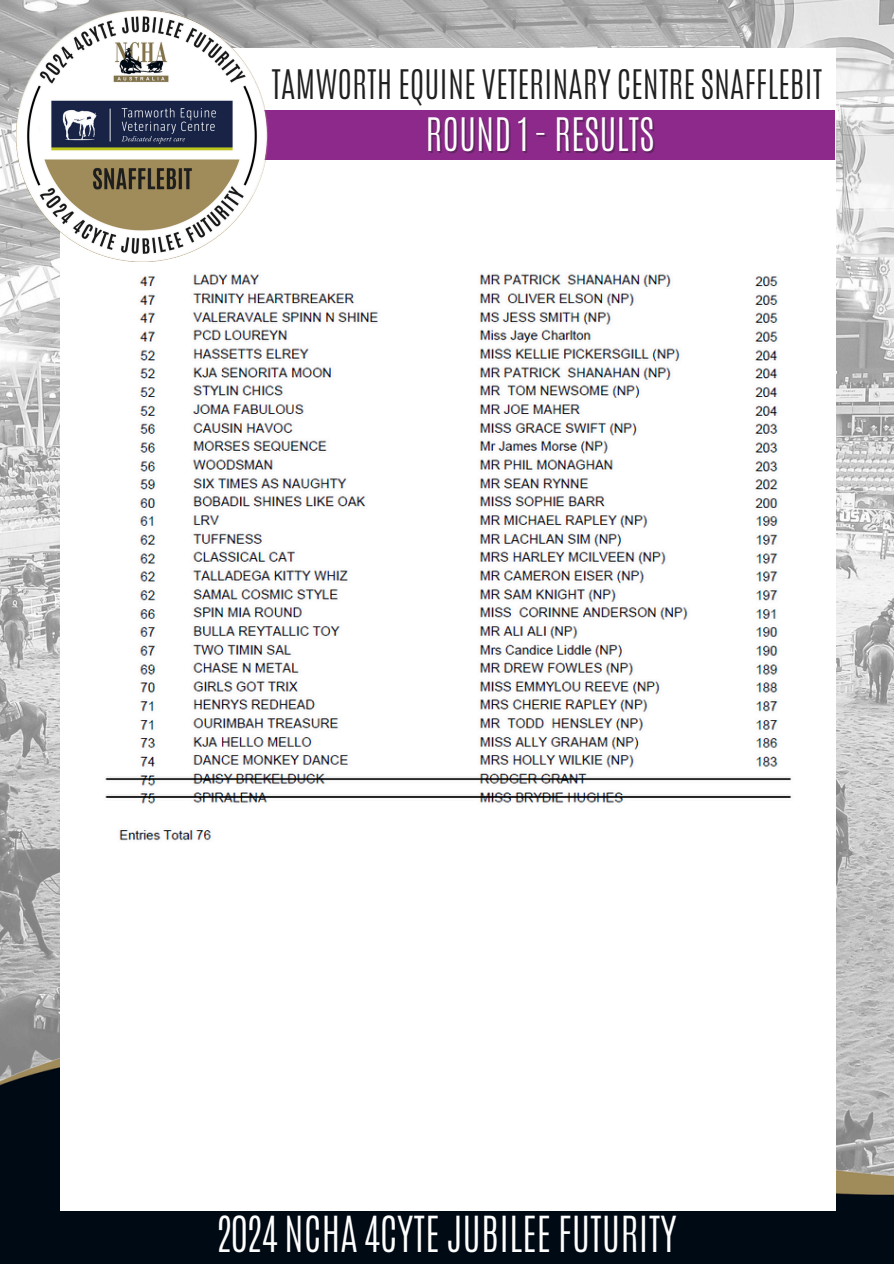
<style>
.page{position:relative;width:894px;height:1264px;background:#fff}
.page>*{position:absolute;margin:0;border:0;box-sizing:border-box;transform-origin:0 0}
.t1{font:300 41.4px "Antonio";color:#fff}
.t2{font:300 38.4px "Antonio";color:#fff}
.t3{font:300 33.9px "Antonio";color:#202020}
</style>
<div class="page">
<img style="left:0;top:0;width:893px;height:690px">
<img style="left:0;top:690px;width:893px;height:573px">
<div style="left:60px;top:48px;width:775px;height:1162px;background:#fff"></div>
<div style="left:231px;top:110px;width:603px;height:50px;background:#8c298b"></div>
<img style="left:16px;top:10px;width:251px;height:251px">
<img style="left:105px;top:274px;width:687px;height:567px">
<p class="t3" style="left:271px;top:60px;width:552px">TAMWORTH EQUINE VETERINARY CENTRE SNAFFLEBIT</p>
<p class="t2" style="left:425px;top:107px;width:230px">ROUND 1 - RESULTS</p>
<h1 class="t1" style="left:217px;top:1204px;width:461px">2024 NCHA 4CYTE JUBILEE FUTURITY</h1>
</div>
